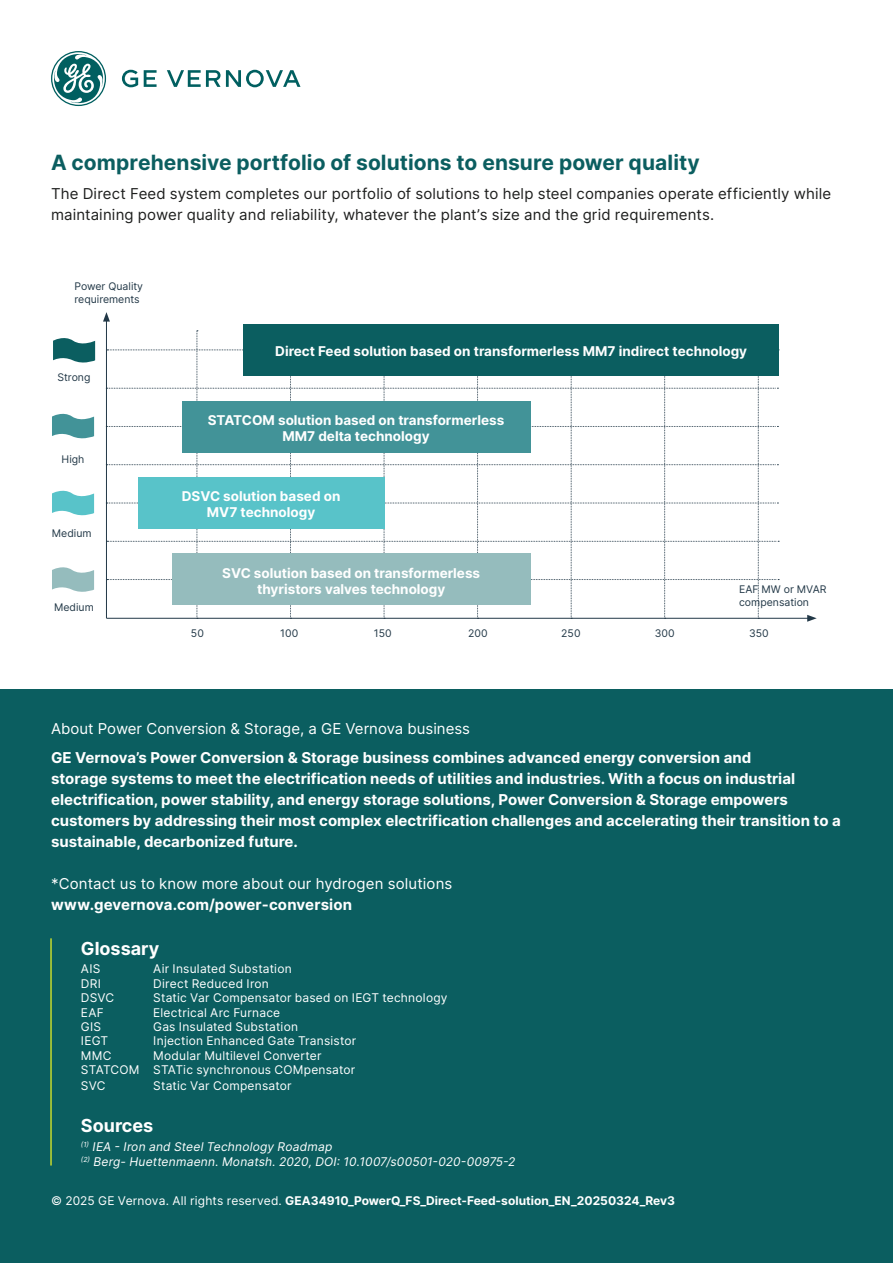
<style>
.page{position:relative;width:893px;height:1263px;background:#fff}
.page>*{position:absolute;margin:0;border:0;box-sizing:border-box;transform-origin:0 0}
.t1{font:700 21px "Inter";letter-spacing:.005em;color:#0b5e60}
.t2{font:700 18px "Inter";color:#fff}
.t3{font:700 15px/21px "Inter";color:#fff}
.t4{font:15px/21px "Inter";letter-spacing:.01em;color:#1e1f1e}
.t5{font:15px "Inter";color:#fff}
.t6{font:700 13.5px/16.2px "Inter";color:#fff;text-align:center}
.t7{font:12px/14.4px "Inter";letter-spacing:.02em;color:#fff}
.t8{font:italic 12px/14.4px "Inter";letter-spacing:.015em;color:#fff}
.t9{font:700 12px "Inter";color:#fff}
.t10{font:10.5px/12.6px "Inter";color:#223847}
.s1{font-weight:400}
</style>
<div class="page">
<div style="left:0;top:690px;width:893px;height:573px;background:#0b5e60"></div>
<hr style="left:50px;top:938px;width:2px;height:227px;background:#c6d92d">
<hr style="left:107px;top:618px;width:703px;height:1px;background:#223847">
<svg style="left:807px;top:615px;width:10px;height:7px"></svg>
<hr style="left:106px;top:319px;width:1px;height:299px;background:#223847">
<svg style="left:103px;top:312px;width:7px;height:10px"></svg>
<svg style="left:106px;top:330px;width:673px;height:289px"></svg>
<div style="left:243px;top:324px;width:536px;height:51px;background:#0b5e60"></div>
<div style="left:182px;top:401px;width:348px;height:51px;background:#429398"></div>
<div style="left:138px;top:477px;width:246px;height:51px;background:#58c3c9"></div>
<div style="left:172px;top:554px;width:358px;height:51px;background:#95bcbd"></div>
<svg style="left:52px;top:490px;width:42px;height:26px"></svg>
<svg style="left:52px;top:567px;width:42px;height:25px"></svg>
<svg style="left:53px;top:338px;width:42px;height:25px"></svg>
<svg style="left:52px;top:413px;width:42px;height:26px"></svg>
<svg style="left:51px;top:51px;width:249px;height:55px"></svg>
<h1 class="t1" style="left:51px;top:147px;width:650px">A comprehensive portfolio of solutions to ensure power quality</h1>
<p class="t4" style="left:51px;top:183px;width:782px">The Direct Feed system completes our portfolio of solutions to help steel companies operate efficiently while maintaining power quality and reliability, whatever the plant’s size and the grid requirements.</p>
<p class="t10" style="left:75px;top:280px;width:70px">Power Quality requirements</p>
<p class="t10" style="left:57px;top:371px;width:35px">Strong</p>
<p class="t10" style="left:62px;top:452px;width:24px">High</p>
<p class="t10" style="left:52px;top:527px;width:41px">Medium</p>
<p class="t10" style="left:54px;top:601px;width:41px">Medium</p>
<p class="t6" style="left:275px;top:343px;width:473px">Direct Feed solution based on transformerless MM7 indirect technology</p>
<p class="t6" style="left:208px;top:412px;width:298px">STATCOM solution based on transformerless<br>MM7 delta technology</p>
<p class="t6" style="left:182px;top:488px;width:160px">DSVC solution based on<br>MV7 technology</p>
<p class="t6" style="left:222px;top:564px;width:259px">SVC solution based on transformerless thyristors valves technology</p>
<p class="t10" style="left:739px;top:583px;width:89px">EAF MW or MVAR compensation</p>
<p class="t10" style="left:191px;top:626px;width:14px">50</p>
<p class="t10" style="left:280px;top:626px;width:19px">100</p>
<p class="t10" style="left:374px;top:626px;width:19px">150</p>
<p class="t10" style="left:468px;top:626px;width:21px">200</p>
<p class="t10" style="left:561px;top:626px;width:21px">250</p>
<p class="t10" style="left:655px;top:626px;width:21px">300</p>
<p class="t10" style="left:749px;top:626px;width:21px">350</p>
<p class="t5" style="left:51px;top:717px;width:420px">About Power Conversion &amp; Storage, a GE Vernova business</p>
<p class="t3" style="left:51px;top:747px;width:791px">GE Vernova’s Power Conversion &amp; Storage business combines advanced energy conversion and<br>storage systems to meet the electrification needs of utilities and industries. With a focus on industrial electrification, power stability, and energy storage solutions, Power Conversion &amp; Storage empowers customers by addressing their most complex electrification challenges and accelerating their transition to a sustainable, decarbonized future.</p>
<p class="t5" style="left:51px;top:872px;width:403px">*Contact us to know more about our hydrogen solutions</p>
<p class="t3" style="left:51px;top:893px;width:303px">www.gevernova.com/power-conversion</p>
<p class="t2" style="left:81px;top:935px;width:80px">Glossary</p>
<p class="t7" style="left:81px;top:962px;width:21px">AIS</p>
<p class="t7" style="left:153px;top:962px;width:140px">Air Insulated Substation</p>
<p class="t7" style="left:81px;top:976px;width:22px">DRI</p>
<p class="t7" style="left:153px;top:976px;width:117px">Direct Reduced Iron</p>
<p class="t7" style="left:81px;top:990px;width:35px">DSVC</p>
<p class="t7" style="left:153px;top:990px;width:296px">Static Var Compensator based on IEGT technology</p>
<p class="t7" style="left:81px;top:1005px;width:25px">EAF</p>
<p class="t7" style="left:153px;top:1005px;width:128px">Electrical Arc Furnace</p>
<p class="t7" style="left:81px;top:1019px;width:22px">GIS</p>
<p class="t7" style="left:153px;top:1019px;width:146px">Gas Insulated Substation</p>
<p class="t7" style="left:81px;top:1034px;width:29px">IEGT</p>
<p class="t7" style="left:153px;top:1034px;width:204px">Injection Enhanced Gate Transistor</p>
<p class="t7" style="left:81px;top:1048px;width:32px">MMC</p>
<p class="t7" style="left:81px;top:1048px;width:276px;text-indent:72px">Modular Multilevel Converter<br>STATCOM STATic synchronous COMpensator</p>
<p class="t7" style="left:81px;top:1079px;width:26px">SVC</p>
<p class="t7" style="left:153px;top:1079px;width:140px">Static Var Compensator</p>
<p class="t2" style="left:81px;top:1113px;width:74px">Sources</p>
<p class="t8" style="left:81px;top:1139px;width:436px"><sup>(1)</sup> IEA - Iron and Steel Technology Roadmap<br><sup>(2)</sup> Berg- Huettenmaenn. Monatsh. 2020, DOI: 10.1007/s00501-020-00975-2</p>
<p class="t9" style="left:51px;top:1192px;width:625px"><span class="s1">© 2025 GE Vernova. All rights reserved.</span> GEA34910_PowerQ_FS_Direct-Feed-solution_EN_20250324_Rev3</p>
</div>
